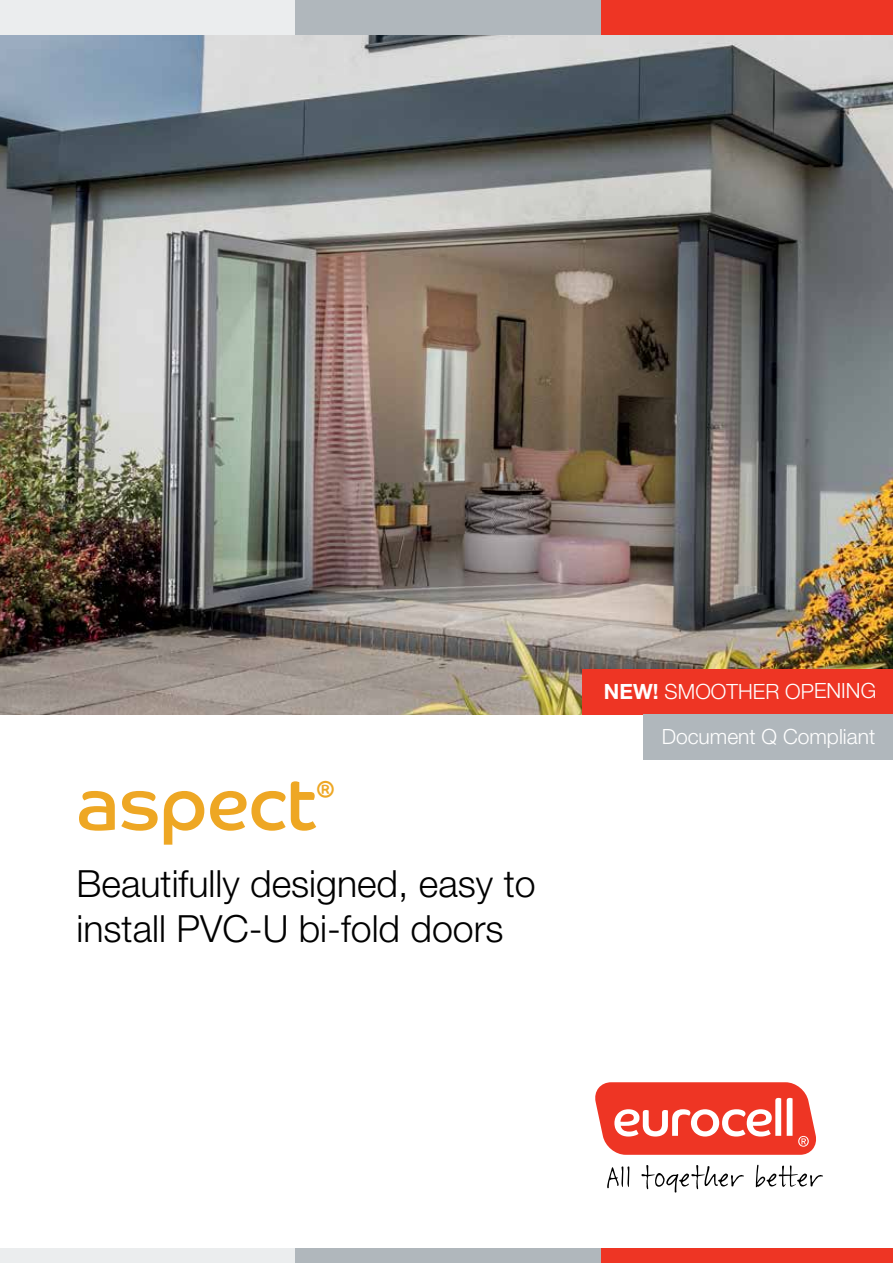
<style>
.page{position:relative;width:893px;height:1263px;background:#fff}
.page>*{position:absolute;margin:0;border:0;box-sizing:border-box;transform-origin:0 0}
.t1{font:75px "Co Headline";color:#eea724}
.t2{font:300 37.5px/45px "Helvetica Neue LT Std";color:#000}
.t3{font:22.5px "Co Headline";color:#eea724}
.t4{font:300 21px/45.2px "Helvetica Neue LT Std";color:#fff;text-align:right}
.s1{font-weight:700}
</style>
<div class="page">
<img style="left:0;top:34px;width:893px;height:680px">
<svg style="left:641px;top:1165px;width:103px;height:27px"></svg>
<svg style="left:756px;top:1164px;width:67px;height:23px"></svg>
<svg style="left:595px;top:1082px;width:221px;height:73px"></svg>
<svg style="left:607px;top:1166px;width:22px;height:22px"></svg>
<div style="left:601px;top:0;width:292px;height:34px;background:#ee3524"></div>
<div style="left:295px;top:0;width:306px;height:34px;background:#b0b7bc"></div>
<div style="left:0;top:0;width:295px;height:34px;background:#ebedee"></div>
<div style="left:601px;top:1248px;width:292px;height:15px;background:#ee3524"></div>
<div style="left:295px;top:1248px;width:306px;height:15px;background:#b0b7bc"></div>
<div style="left:0;top:1248px;width:295px;height:15px;background:#ebedee"></div>
<div style="left:582px;top:669px;width:311px;height:45px;background:#ee3524"></div>
<div style="left:643px;top:714px;width:250px;height:45px;background:#b0b7bc"></div>
<h1 class="t1" style="left:77px;top:758px;width:241px">aspect</h1>
<p class="t3" style="left:316px;top:775px;width:20px">®</p>
<p class="t2" style="left:77px;top:860px;width:461px">Beautifully designed, easy to install PVC-U bi-fold doors</p>
<p class="t4" style="left:604px;top:668px;width:274px"><span class="s1">NEW!</span> SMOOTHER OPENING<br>Document Q Compliant</p>
</div>
